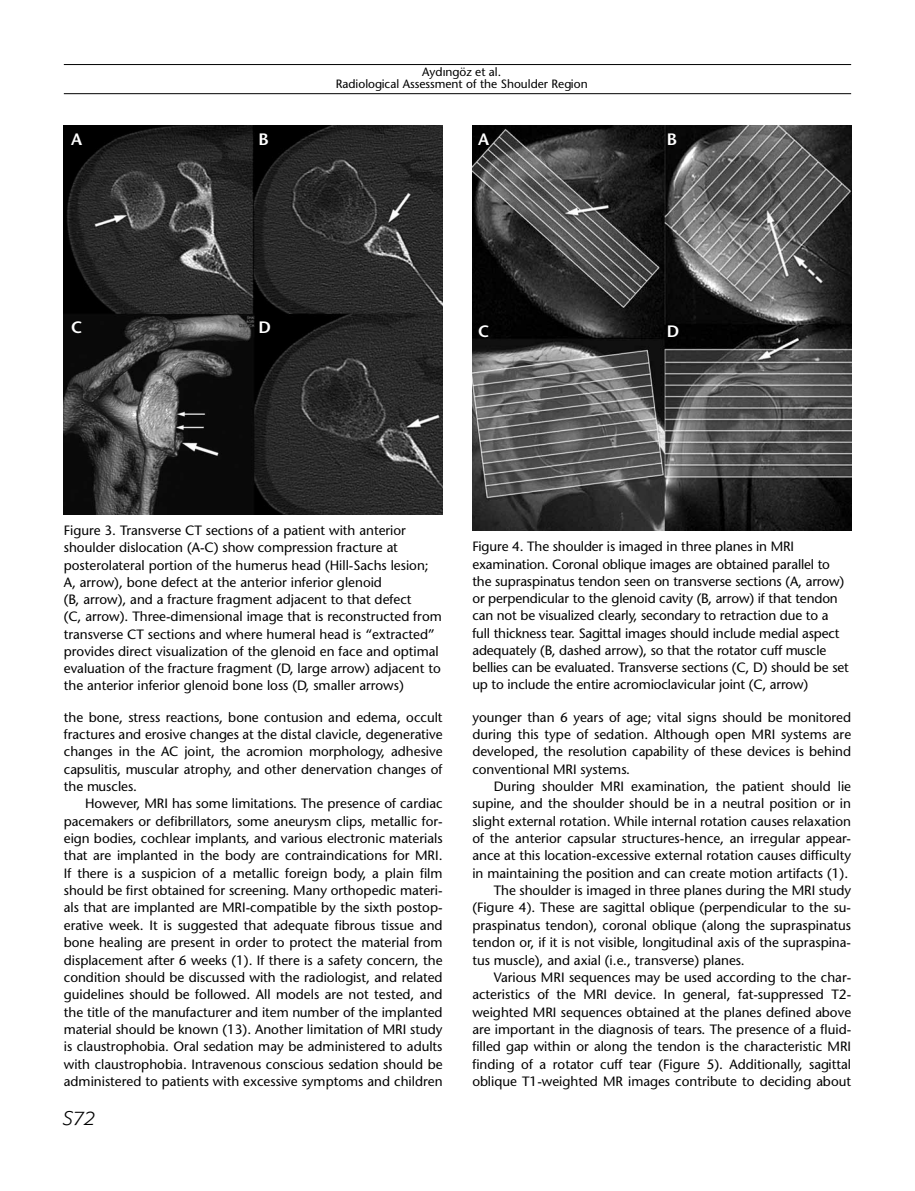
<style>
.page{position:relative;width:915px;height:1191px;background:#fff}
.page>*{position:absolute;margin:0;border:0;box-sizing:border-box;transform-origin:0 0}
.t1{font:19.5px "Formata Light Ita Tr";color:#000}
.t2{font:700 16.5px "Stone Sans";color:#fff}
.t3{font:13.5px/17.4px "Stone Sans Normal Tr";color:#000;text-align:justify}
.t4{font:12px/12px "Stone Sans Normal Tr";color:#000;text-align:center}
</style>
<div class="page">
<hr style="left:64px;top:93px;width:786px;height:1px;background:#000">
<hr style="left:64px;top:64px;width:786px;height:1px;background:#000">
<img style="left:64px;top:126px;width:378px;height:388px">
<img style="left:472px;top:126px;width:378px;height:405px">
<p class="t2" style="left:71px;top:129px;width:13px">A</p>
<p class="t2" style="left:71px;top:317px;width:13px">C</p>
<p class="t2" style="left:258px;top:129px;width:12px">B</p>
<p class="t4" style="left:335px;top:66px;width:253px">Aydıngöz et al.<br>Radiological Assessment of the Shoulder Region</p>
<p class="t2" style="left:478px;top:129px;width:13px">A</p>
<p class="t2" style="left:258px;top:317px;width:14px">D</p>
<p class="t2" style="left:478px;top:321px;width:13px">C</p>
<p class="t2" style="left:666px;top:129px;width:12px">B</p>
<p class="t2" style="left:666px;top:321px;width:14px">D</p>
<p class="t3" style="left:64px;top:521px;width:379px;text-align:left">Figure 3. Transverse CT sections of a patient with anterior shoulder dislocation (A-C) show compression fracture at posterolateral portion of the humerus head (Hill-Sachs lesion; A, arrow), bone defect at the anterior inferior glenoid<br>(B, arrow), and a fracture fragment adjacent to that defect<br>(C, arrow). Three-dimensional image that is reconstructed from transverse CT sections and where humeral head is “extracted” provides direct visualization of the glenoid en face and optimal evaluation of the fracture fragment (D, large arrow) adjacent to the anterior inferior glenoid bone loss (D, smaller arrows)</p>
<p class="t3" style="left:64px;top:708px;width:380px">the bone, stress reactions, bone contusion and edema, occult fractures and erosive changes at the distal clavicle, degenerative changes in the AC joint, the acromion morphology, adhesive capsulitis, muscular atrophy, and other denervation changes of the muscles.</p>
<p class="t3" style="left:64px;top:795px;width:380px;text-indent:21px">However, MRI has some limitations. The presence of cardiac pacemakers or defibrillators, some aneurysm clips, metallic for&shy;eign bodies, cochlear implants, and various electronic materials that are implanted in the body are contraindications for MRI.<br>If there is a suspicion of a metallic foreign body, a plain film should be first obtained for screening. Many orthopedic materi&shy;als that are implanted are MRI-compatible by the sixth postop&shy;erative week. It is suggested that adequate fibrous tissue and bone healing are present in order to protect the material from displacement after 6 weeks (1). If there is a safety concern, the condition should be discussed with the radiologist, and related guidelines should be followed. All models are not tested, and the title of the manufacturer and item number of the implanted material should be known (13). Another limitation of MRI study is claustrophobia. Oral sedation may be administered to adults with claustrophobia. Intravenous conscious sedation should be administered to patients with excessive symptoms and children</p>
<h1 class="t1" style="left:63px;top:1106px;width:34px">S72</h1>
<p class="t3" style="left:472px;top:538px;width:378px;text-align:left">Figure 4. The shoulder is imaged in three planes in MRI examination. Coronal oblique images are obtained parallel to the supraspinatus tendon seen on transverse sections (A, arrow) or perpendicular to the glenoid cavity (B, arrow) if that tendon can not be visualized clearly, secondary to retraction due to a full thickness tear. Sagittal images should include medial aspect adequately (B, dashed arrow), so that the rotator cuff muscle bellies can be evaluated. Transverse sections (C, D) should be set up to include the entire acromioclavicular joint (C, arrow)</p>
<p class="t3" style="left:472px;top:708px;width:380px">younger than 6 years of age; vital signs should be monitored during this type of sedation. Although open MRI systems are developed, the resolution capability of these devices is behind conventional MRI systems.</p>
<p class="t3" style="left:493px;top:777px;width:359px">During shoulder MRI examination, the patient should lie</p>
<p class="t3" style="left:472px;top:795px;width:380px">supine, and the shoulder should be in a neutral position or in</p>
<p class="t3" style="left:472px;top:812px;width:380px">slight external rotation. While internal rotation causes relaxation</p>
<p class="t3" style="left:472px;top:829px;width:380px">of the anterior capsular structures-hence, an irregular appear-</p>
<p class="t3" style="left:472px;top:847px;width:380px">ance at this location-excessive external rotation causes difficulty</p>
<p class="t3" style="left:472px;top:864px;width:377px">in maintaining the position and can create motion artifacts (1).</p>
<p class="t3" style="left:493px;top:881px;width:359px">The shoulder is imaged in three planes during the MRI study</p>
<p class="t3" style="left:472px;top:899px;width:380px">(Figure 4). These are sagittal oblique (perpendicular to the su-</p>
<p class="t3" style="left:472px;top:916px;width:380px">praspinatus tendon), coronal oblique (along the supraspinatus</p>
<p class="t3" style="left:472px;top:933px;width:380px">tendon or, if it is not visible, longitudinal axis of the supraspina-</p>
<p class="t3" style="left:472px;top:951px;width:274px">tus muscle), and axial (i.e., transverse) planes.</p>
<p class="t3" style="left:493px;top:968px;width:359px">Various MRI sequences may be used according to the char-</p>
<p class="t3" style="left:472px;top:985px;width:380px">acteristics of the MRI device. In general, fat-suppressed T2-</p>
<p class="t3" style="left:472px;top:1003px;width:380px">weighted MRI sequences obtained at the planes defined above</p>
<p class="t3" style="left:472px;top:1020px;width:380px">are important in the diagnosis of tears. The presence of a fluid-</p>
<p class="t3" style="left:472px;top:1037px;width:380px">filled gap within or along the tendon is the characteristic MRI</p>
<p class="t3" style="left:472px;top:1055px;width:380px">finding of a rotator cuff tear (Figure 5). Additionally, sagittal</p>
<p class="t3" style="left:472px;top:1072px;width:380px">oblique T1-weighted MR images contribute to deciding about</p>
</div>
